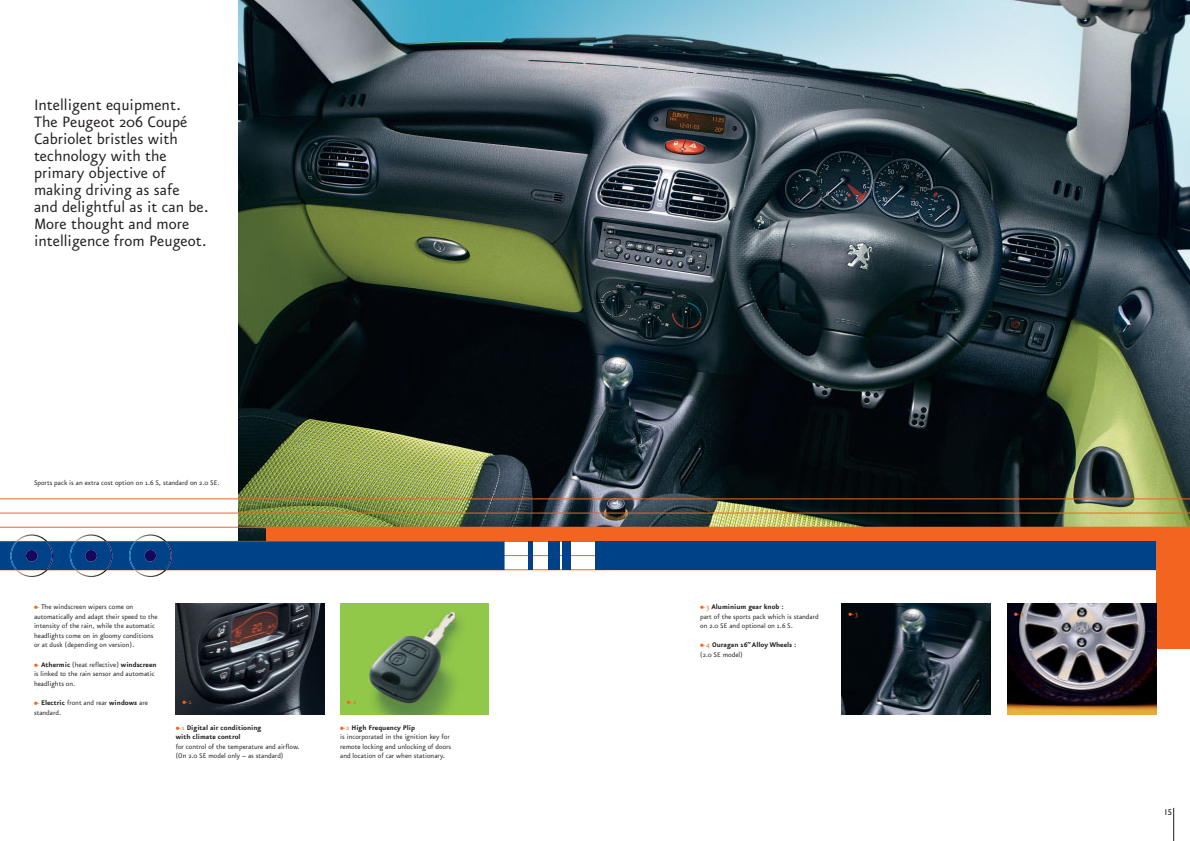
<style>
.page{position:relative;width:1190px;height:841px;background:#fff}
.page>*{position:absolute;margin:0;border:0;box-sizing:border-box;transform-origin:0 0}
.t1{font:18px/17px "Eureka Sans";color:#231f1f}
.t2{font:8.5px "Gill Sans";color:#231f1f}
.t3{font:8px/9.6px "Eureka Sans";color:#231f1f}
.t4{font:700 8px/9.6px "Eureka Sans";color:#231f1f}
.t5{font:8px "Eureka Sans";color:#f26520}
.s1{font-size:16px;color:#f26520}
.s2{color:#f26520}
.s3{font-weight:700}
.s4{font-size:16px}
.s5{font-weight:400;font-size:16px;color:#f26520}
.s6{font-weight:400;color:#f26520}
.s7{font-weight:400}
</style>
<div class="page">
<img style="left:238px;top:0;width:952px;height:541px">
<hr style="left:0;top:513px;width:238px;height:1px;background:#f26520">
<hr style="left:0;top:527px;width:238px;height:1px;background:#f26520">
<hr style="left:238px;top:513px;width:952px;height:1px;background:#f26520">
<hr style="left:0;top:499px;width:238px;height:1px;background:#f26520">
<hr style="left:238px;top:499px;width:952px;height:1px;background:#f26520">
<hr style="left:238px;top:527px;width:952px;height:1px;background:#f26520">
<hr style="left:0;top:541px;width:1190px;height:1px;background:#f26520">
<hr style="left:0;top:555px;width:1190px;height:1px;background:#f26520">
<hr style="left:0;top:570px;width:1190px;height:1px;background:#f26520">
<div style="left:266px;top:527px;width:924px;height:14px;background:#f26520"></div>
<div style="left:595px;top:541px;width:562px;height:29px;background:#004287"></div>
<hr style="left:529px;top:541px;width:4px;height:29px;background:#004287">
<div style="left:563px;top:541px;width:8px;height:29px;background:#004287"></div>
<div style="left:548px;top:541px;width:12px;height:29px;background:#004287"></div>
<div style="left:1157px;top:536px;width:33px;height:113px;background:#f26520"></div>
<div style="left:0;top:541px;width:505px;height:29px;background:#004287"></div>
<img style="left:135px;top:534px;width:31px;height:43px">
<img style="left:129px;top:541px;width:43px;height:29px">
<img style="left:75px;top:534px;width:32px;height:43px">
<img style="left:70px;top:541px;width:42px;height:29px">
<img style="left:16px;top:534px;width:31px;height:43px">
<img style="left:10px;top:541px;width:43px;height:29px">
<img style="left:176px;top:604px;width:149px;height:110px">
<img style="left:340px;top:604px;width:149px;height:110px">
<img style="left:842px;top:604px;width:149px;height:110px">
<img style="left:1008px;top:604px;width:149px;height:110px">
<hr style="left:1173px;top:808px;width:1px;height:33px;background:#231f1f">
<h1 class="t1" style="left:34px;top:100px;width:176px">Intelligent equipment.<br>The Peugeot 206 Coupé<br>Cabriolet bristles with technology with the primary objective of making driving as safe<br>and delightful as it can be.<br>More thought and more intelligence from Peugeot.</h1>
<p class="t3" style="left:34px;top:479px;width:187px">Sports pack is an extra cost option on 1.6 S, standard on 2.0 SE.</p>
<p class="t3" style="left:33px;top:603px;width:126px"><span class="s1">•</span><span class="s2">-</span> The windscreen wipers come on automatically and adapt their speed to the intensity of the rain, while the automatic headlights come on in gloomy conditions or at dusk (depending on version).</p>
<p class="t3" style="left:33px;top:661px;width:125px"><span class="s1">•</span><span class="s2">-</span> <span class="s3">Athermic</span> (heat reflective) <span class="s3">windscreen </span>is linked to the rain sensor and automatic headlights on.</p>
<p class="t3" style="left:33px;top:699px;width:116px"><span class="s1">•</span><span class="s2">-</span> <span class="s3">Electric</span> front and rear <span class="s3">windows</span> are standard.</p>
<p class="t5" style="left:182px;top:698px;width:11px"><span class="s4">•</span>- 1</p>
<p class="t5" style="left:346px;top:698px;width:12px"><span class="s4">•</span>- 2</p>
<p class="t4" style="left:175px;top:724px;width:88px"><span class="s5">•</span><span class="s6">- 1</span> Digital air conditioning with climate control</p>
<p class="t3" style="left:176px;top:743px;width:125px">for control of the temperature and airflow. (On 2.0 SE model only – as standard)</p>
<p class="t3" style="left:339px;top:724px;width:114px"><span class="s1">•</span><span class="s2">- 2</span> <span class="s3">High Frequency Plip<br></span>is incorporated in the ignition key for remote locking and unlocking of doors and location of car when stationary.</p>
<p class="t3" style="left:699px;top:603px;width:121px"><span class="s1">•</span><span class="s2">- 3</span> <span class="s3">Aluminium gear knob :<br></span>part of the sports pack which is standard on 2.0 SE and optional on 1.6 S.</p>
<p class="t4" style="left:699px;top:642px;width:99px"><span class="s5">•</span><span class="s6">- 4</span> Ouragan 16’’Alloy Wheels : <span class="s7">(2.0 SE model)</span></p>
<p class="t5" style="left:848px;top:610px;width:12px"><span class="s4">•</span>- 3</p>
<p class="t5" style="left:1013px;top:610px;width:12px"><span class="s4">•</span>- 4</p>
<p class="t2" style="left:1164px;top:809px;width:10px">15</p>
</div>
